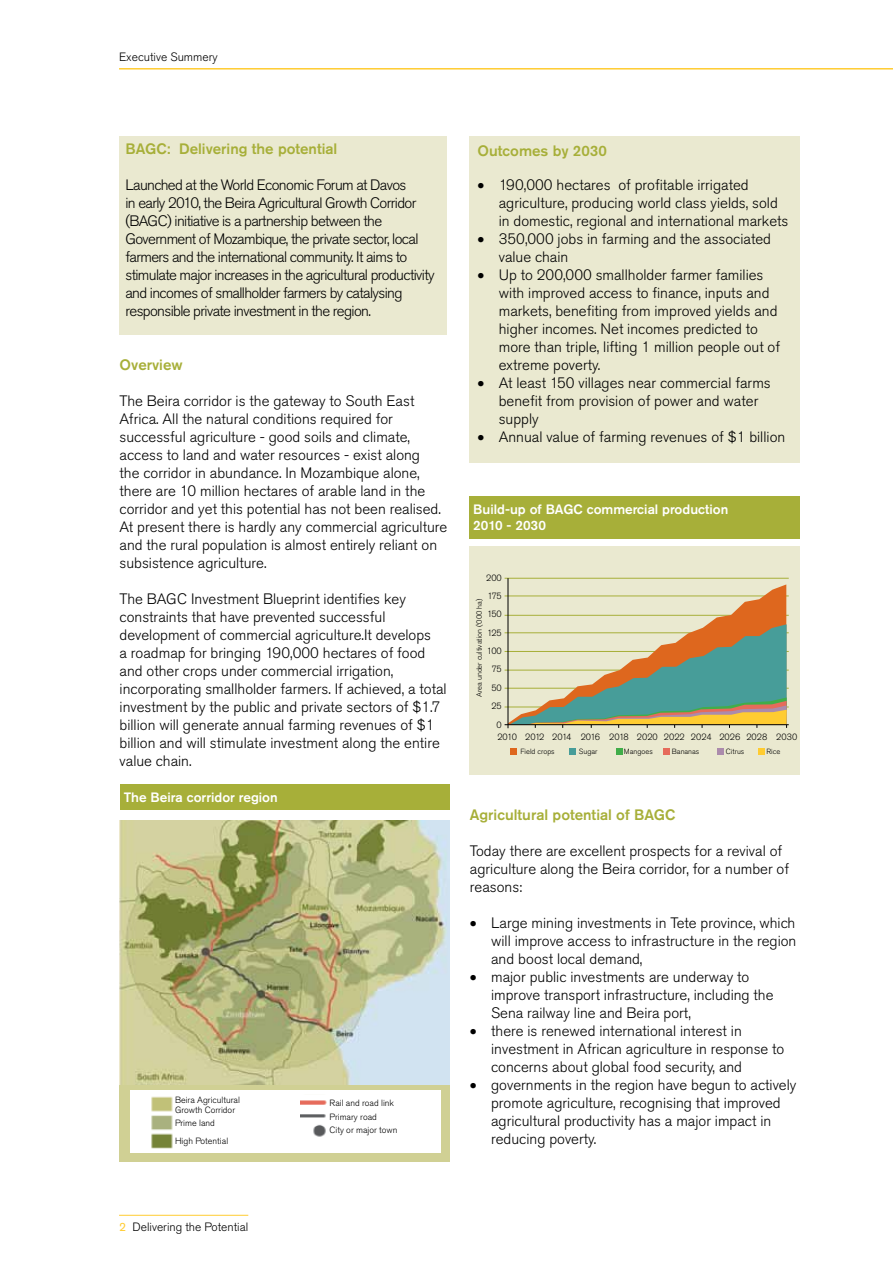
<style>
.page{position:relative;width:893px;height:1263px;background:#fff}
.page>*{position:absolute;margin:0;border:0;box-sizing:border-box;transform-origin:0 0}
.t1{font:300 15px/18px "Akzidenz Grotesk Pro";color:#000}
.t2{font:300 15px/18px "Akzidenz Grotesk Pro";letter-spacing:-.04em;color:#000}
.t3{font:500 15px "Akzidenz Grotesk Pro";color:#a7af39}
.t4{font:500 13.5px/16.2px "Akzidenz Grotesk Pro";color:#fff}
.t5{font:300 12px "Akzidenz Grotesk Pro";color:#000}
.t6{font:300 9px/18.5px "Akzidenz Grotesk Pro";color:#000}
.t7{font:300 7.5px "Akzidenz Grotesk Pro";color:#000}
.s1{font-weight:400;color:#ffcc31}
</style>
<div class="page">
<hr style="left:119px;top:68px;width:774px;height:2px;background:#ffcc31">
<hr style="left:119px;top:1215px;width:129px;height:1px;background:#ffcc31">
<div style="left:120px;top:911px;width:330px;height:250px;background:#d0d094"></div>
<img style="left:120px;top:820px;width:330px;height:264px">
<div style="left:119px;top:136px;width:327px;height:198px;background:#eae9d0"></div>
<div style="left:469px;top:136px;width:330px;height:326px;background:#eae9d0"></div>
<div style="left:120px;top:784px;width:329px;height:26px;background:#a7af39"></div>
<div style="left:130px;top:1091px;width:310px;height:62px;background:#fff"></div>
<img style="left:151px;top:1096px;width:22px;height:53px">
<img style="left:301px;top:1100px;width:26px;height:37px">
<div style="left:470px;top:546px;width:330px;height:229px;background:#eae9d0"></div>
<div style="left:469px;top:496px;width:330px;height:42px;background:#a7af39"></div>
<hr style="left:505px;top:707px;width:284px;height:1px;background:#a7af39">
<hr style="left:505px;top:688px;width:284px;height:1px;background:#a7af39">
<hr style="left:505px;top:670px;width:284px;height:1px;background:#a7af39">
<hr style="left:505px;top:651px;width:284px;height:1px;background:#a7af39">
<hr style="left:505px;top:632px;width:284px;height:1px;background:#a7af39">
<hr style="left:505px;top:615px;width:284px;height:1px;background:#a7af39">
<hr style="left:505px;top:596px;width:284px;height:1px;background:#a7af39">
<hr style="left:505px;top:578px;width:284px;height:1px;background:#a7af39">
<div style="left:510px;top:749px;width:7px;height:6px;background:#de671e"></div>
<svg style="left:570px;top:749px;width:6px;height:6px"></svg>
<svg style="left:616px;top:749px;width:6px;height:6px"></svg>
<div style="left:663px;top:749px;width:7px;height:6px;background:#e66b5b"></div>
<div style="left:717px;top:749px;width:7px;height:6px;background:#ab8bac"></div>
<svg style="left:758px;top:749px;width:6px;height:6px"></svg>
<svg style="left:509px;top:584px;width:278px;height:144px"></svg>
<hr style="left:505px;top:724px;width:284px;height:1px;background:#000">
<hr style="left:508px;top:578px;width:1px;height:150px;background:#000">
<p class="t5" style="left:119px;top:49px;width:100px">Executive Summery</p>
<p class="t3" style="left:125px;top:139px;width:213px">BAGC: Delivering the potential</p>
<p class="t2" style="left:125px;top:175px;width:311px">Launched at the World Economic Forum at Davos<br>in early 2010, the Beira Agricultural Growth Corridor (BAGC) initiative is a partnership between the Government of Mozambique, the private sector, local farmers and the international community. It aims to stimulate major increases in the agricultural productivity and incomes of smallholder farmers by catalysing responsible private investment in the region.</p>
<p class="t3" style="left:120px;top:355px;width:65px">Overview</p>
<p class="t1" style="left:120px;top:392px;width:329px">The Beira corridor is the gateway to South East Africa. All the natural conditions required for successful agriculture - good soils and climate, access to land and water resources - exist along<br>the corridor in abundance. In Mozambique alone, there are 10 million hectares of arable land in the corridor and yet this potential has not been realised.<br>At present there is hardly any commercial agriculture and the rural population is almost entirely reliant on subsistence agriculture.</p>
<p class="t1" style="left:120px;top:590px;width:329px">The BAGC Investment Blueprint identifies key constraints that have prevented successful development of commercial agriculture.It develops<br>a roadmap for bringing 190,000 hectares of food and other crops under commercial irrigation, incorporating smallholder farmers. If achieved, a total investment by the public and private sectors of $1.7 billion will generate annual farming revenues of $1 billion and will stimulate investment along the entire value chain.</p>
<p class="t4" style="left:124px;top:789px;width:155px">The Beira corridor region</p>
<p class="t6" style="left:175px;top:1094px;width:66px;line-height:10.8px">Beira Agricultural<br>Growth Corridor</p>
<p class="t6" style="left:175px;top:1114px;width:55px;line-height:17.2px">Prime land<br>High Potential</p>
<p class="t6" style="left:330px;top:1096px;width:69px;line-height:13.8px">Rail and road link<br>Primary road<br>City or major town</p>
<p class="t3" style="left:477px;top:141px;width:131px">Outcomes by 2030</p>
<p class="t1" style="left:499px;top:176px;width:291px;text-indent:-21px">• 190,000 hectares of profitable irrigated agriculture, producing world class yields, sold in domestic, regional and international markets</p>
<p class="t1" style="left:499px;top:230px;width:274px;text-indent:-21px">• 350,000 jobs in farming and the associated value chain</p>
<p class="t1" style="left:499px;top:266px;width:283px;text-indent:-21px">• Up to 200,000 smallholder farmer families with improved access to finance, inputs and markets, benefiting from improved yields and higher incomes. Net incomes predicted to more than triple, lifting 1 million people out of extreme poverty.</p>
<p class="t1" style="left:499px;top:374px;width:273px;text-indent:-21px">• At least 150 villages near commercial farms benefit from provision of power and water supply</p>
<p class="t1" style="left:477px;top:428px;width:309px">• Annual value of farming revenues of $1 billion</p>
<p class="t4" style="left:473px;top:501px;width:256px">Build-up of BAGC commercial production<br>2010 - 2030</p>
<p class="t6" style="left:486px;top:568px;width:17px;text-align:right">200<br>175<br>150<br>125<br>100<br>75<br>50<br>25<br>0</p>
<p class="t6" style="left:497px;top:727px;width:302px">2010 2012 2014 2016 2018 2020 2022 2024 2026 2028 2030</p>
<p class="t7" style="left:474px;top:697px;width:100px;rotate:-90deg">Area under cultivation (‘000 ha)</p>
<p class="t7" style="left:520px;top:747px;width:36px">Field crops</p>
<p class="t7" style="left:579px;top:747px;width:20px">Sugar</p>
<p class="t7" style="left:624px;top:747px;width:30px">Mangoes</p>
<p class="t7" style="left:672px;top:747px;width:29px">Bananas</p>
<p class="t7" style="left:726px;top:747px;width:20px">Citrus</p>
<p class="t7" style="left:766px;top:747px;width:15px">Rice</p>
<p class="t3" style="left:470px;top:805px;width:207px">Agricultural potential of BAGC</p>
<p class="t1" style="left:470px;top:842px;width:321px">Today there are excellent prospects for a revival of agriculture along the Beira corridor, for a number of reasons:</p>
<p class="t1" style="left:491px;top:914px;width:307px;text-align:justify;text-indent:-21px">• Large mining investments in Tete province, which will improve access to infrastructure in the region and boost local demand,</p>
<p class="t1" style="left:491px;top:968px;width:284px;text-indent:-21px">• major public investments are underway to improve transport infrastructure, including the<br>Sena railway line and Beira port,</p>
<p class="t1" style="left:491px;top:1022px;width:295px;text-indent:-21px">• there is renewed international interest in investment in African agriculture in response to concerns about global food security, and</p>
<p class="t1" style="left:491px;top:1076px;width:307px;text-indent:-21px">• governments in the region have begun to actively promote agriculture, recognising that improved agricultural productivity has a major impact in reducing poverty.</p>
<p class="t5" style="left:119px;top:1218px;width:131px"><span class="s1">2</span> Delivering the Potential</p>
</div>
